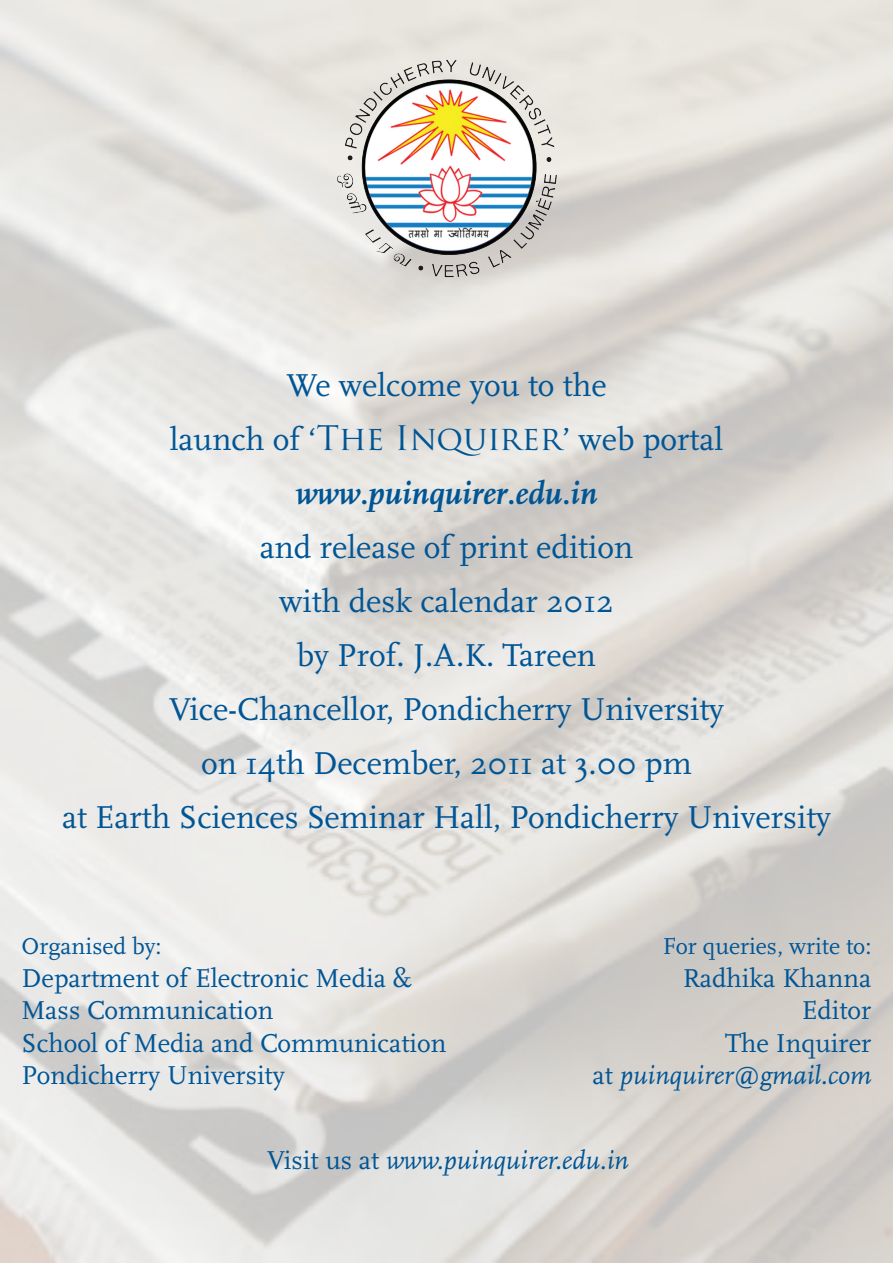
<style>
.page{position:relative;width:893px;height:1263px;background:#fff}
.page>*{position:absolute;margin:0;border:0;box-sizing:border-box;transform-origin:0 0}
.t1{font:33px/54px "Scala";color:#005595;text-align:center}
.t2{font:27px/32.4px "Scala";color:#005595}
.t3{font:italic 27px "Scala";color:#005595}
.t4{font:24px "Scala";color:#005595}
.s1{font-family:"Trajan Pro"}
.s2{font-weight:700;font-style:italic}
.s3{font-style:italic}
.s4{font-style:normal}
</style>
<div class="page">
<img style="left:331px;top:52px;width:232px;height:232px">
<p class="t1" style="left:170px;top:359px;width:555px">We welcome you to the<br>launch of ‘<span class="s1">The Inquirer</span>’ web portal <span class="s2">www.puinquirer.edu.in</span></p>
<p class="t1" style="left:62px;top:521px;width:770px">and release of print edition<br>with desk calendar 2012<br>by Prof. J.A.K. Tareen<br>Vice-Chancellor, Pondicherry University<br>on 14th December, 2011 at 3.00 pm<br>at Earth Sciences Seminar Hall, Pondicherry University</p>
<p class="t4" style="left:22px;top:933px;width:141px">Organised by:</p>
<p class="t2" style="left:22px;top:962px;width:426px">Department of Electronic Media &amp;<br>Mass Communication<br>School of Media and Communication<br>Pondicherry University</p>
<p class="t4" style="left:663px;top:933px;width:210px">For queries, write to:</p>
<p class="t2" style="left:592px;top:962px;width:280px;text-align:right">Radhika Khanna<br>Editor<br>The Inquirer<br>at <span class="s3">puinquirer@gmail.com</span></p>
<p class="t3" style="left:267px;top:1146px;width:363px"><span class="s4">Visit us at</span> www.puinquirer.edu.in</p>
</div>
